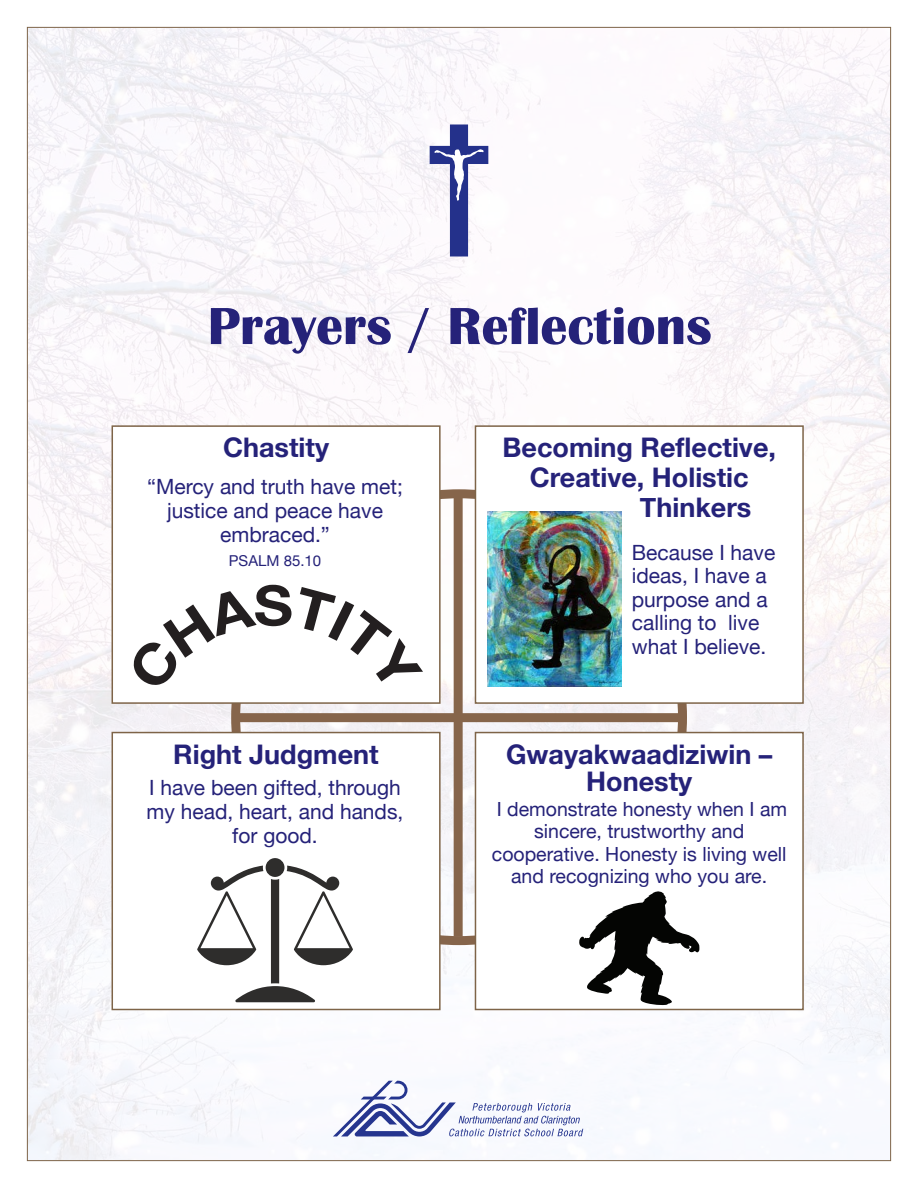
<style>
.page{position:relative;width:918px;height:1188px;background:#fff}
.page>*{position:absolute;margin:0;border:0;box-sizing:border-box;transform-origin:0 0}
.t1{font:700 54px "Britannic";color:#252279}
.t2{font:700 27px/30px "Helvetica Neue";color:#252279;text-align:center}
.t3{font:21px/24px "Helvetica Neue";color:#252279;text-align:center}
.t4{font:19.5px/22.5px "Helvetica Neue";color:#252279;text-align:center}
.t5{font:15px "Helvetica Neue";color:#252279}
</style>
<div class="page">
<img style="left:29px;top:29px;width:860px;height:1130px">
<svg style="left:231px;top:489px;width:456px;height:456px"></svg>
<svg style="left:430px;top:124px;width:58px;height:132px"></svg>
<div style="left:113px;top:427px;width:326px;height:275px;background:#fff"></div>
<div style="left:112px;top:425px;width:329px;height:279px;border:2px solid #7e6448"></div>
<div style="left:476px;top:427px;width:326px;height:275px;background:#fff"></div>
<div style="left:475px;top:425px;width:329px;height:279px;border:2px solid #7e6448"></div>
<div style="left:113px;top:733px;width:326px;height:276px;background:#fff"></div>
<div style="left:112px;top:732px;width:329px;height:278px;border:2px solid #7e6448"></div>
<div style="left:476px;top:733px;width:326px;height:276px;background:#fff"></div>
<div style="left:475px;top:732px;width:329px;height:278px;border:2px solid #7e6448"></div>
<svg style="left:579px;top:891px;width:120px;height:114px"></svg>
<div style="left:266px;top:858px;width:18px;height:19px;background:#2e2d2c;border-radius:50%"></div>
<svg style="left:197px;top:866px;width:156px;height:136px"></svg>
<img style="left:487px;top:511px;width:134px;height:176px">
<div style="left:454px;top:494px;width:9px;height:443px;background:#86654b"></div>
<div style="left:233px;top:713px;width:453px;height:9px;background:#86654b"></div>
<svg style="left:333px;top:1081px;width:250px;height:55px"></svg>
<p class="t1" style="left:208px;top:307px;width:506px">Prayers / Reflections</p>
<p class="t2" style="left:223px;top:432px;width:108px">Chastity</p>
<p class="t3" style="left:147px;top:474px;width:257px">“Mercy and truth have met; justice and peace have embraced.”</p>
<p class="t5" style="left:229px;top:552px;width:94px">PsalM 85.10</p>
<p class="t2" style="left:503px;top:432px;width:275px">Becoming Reflective,<br>Creative, Holistic</p>
<p class="t2" style="left:640px;top:492px;width:113px">Thinkers</p>
<p class="t3" style="left:632px;top:541px;width:145px;line-height:23.4px;text-align:left">Because I have ideas, I have a purpose and a calling to live what I believe.</p>
<p class="t2" style="left:173px;top:739px;width:207px">Right Judgment</p>
<p class="t2" style="left:506px;top:741px;width:268px;line-height:27px">Gwayakwaadiziwin –<br>Honesty</p>
<p class="t3" style="left:147px;top:776px;width:258px">I have been gifted, through my head, heart, and hands, for good.</p>
<p class="t4" style="left:492px;top:797px;width:297px">I demonstrate honesty when I am sincere, trustworthy and cooperative. Honesty is living well and recognizing who you are.</p>
</div>
